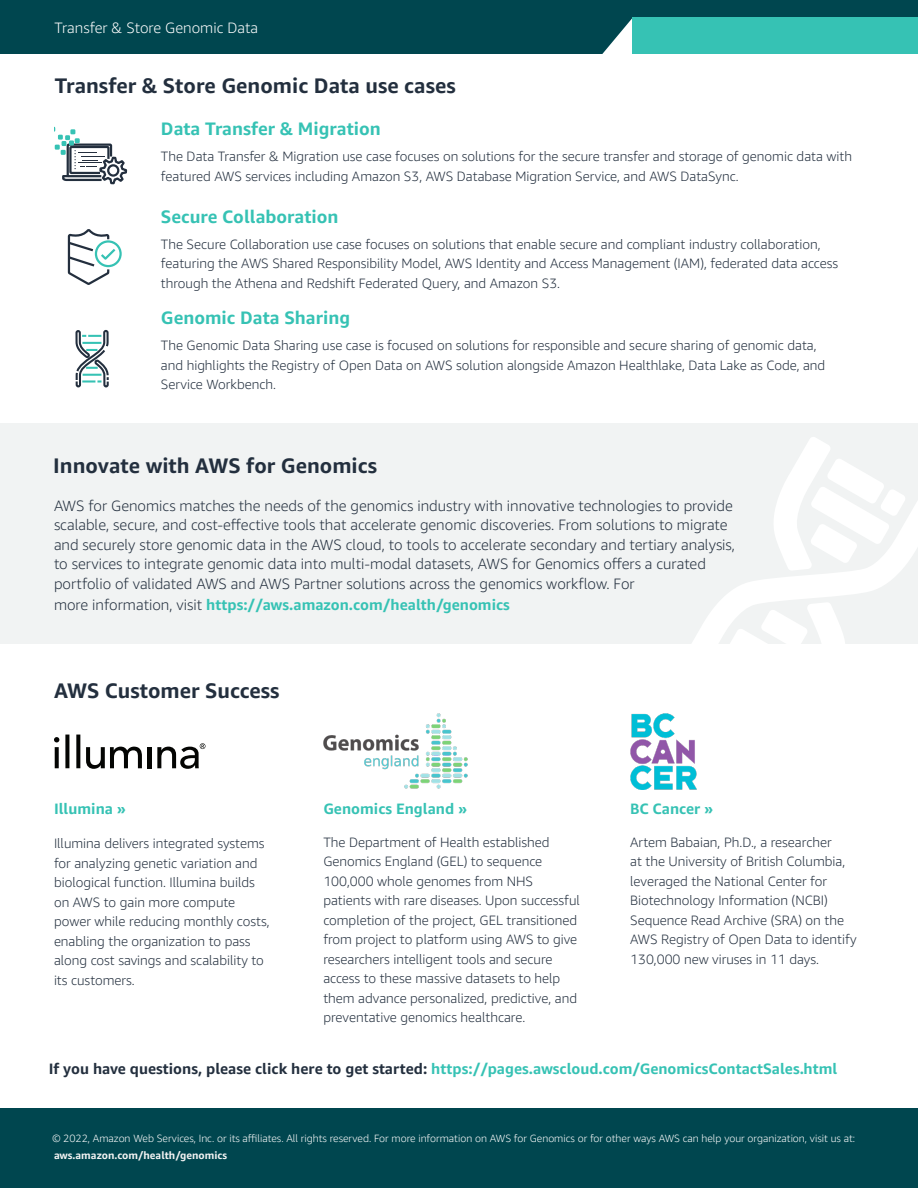
<style>
.page{position:relative;width:918px;height:1188px;background:#fff}
.page>*{position:absolute;margin:0;border:0;box-sizing:border-box;transform-origin:0 0}
.t1{font:700 21px "Amazon Ember";color:#232f3e}
.Paragraph_Style_1{font:700 18px "Amazon Ember";color:#36c2b4}
.Body_Copy{font:300 15px/19.5px "Amazon Ember";color:#232f3e}
.Body_Copy-2{font:700 15px "Amazon Ember";color:#36c2b4}
.t2{font:300 15px "Amazon Ember";color:#fff}
.Body_Copy-3{font:300 13.5px/19.5px "Amazon Ember";color:#232f3e}
.Body_copy{font:300 10.5px "Amazon Ember";color:#fff}
.Body_copy-2{font:700 10.5px "Amazon Ember";color:#f4f4f4}
.s1{font-weight:300;color:#232f3e}
.s2{color:#232f3e}
</style>
<div class="page">
<div style="left:0;top:423px;width:918px;height:221px;background:#f1f3f3"></div>
<div style="left:0;top:1108px;width:918px;height:80px;background:#00464f"></div>
<div style="left:0;top:0;width:918px;height:54px;background:#00464f"></div>
<svg style="left:692px;top:437px;width:226px;height:207px"></svg>
<svg style="left:55px;top:127px;width:73px;height:57px"></svg>
<div style="left:95px;top:240px;width:27px;height:27px;border:2px solid #36c2b4;border-radius:50%"></div>
<svg style="left:68px;top:229px;width:50px;height:56px"></svg>
<svg style="left:75px;top:330px;width:34px;height:58px"></svg>
<svg style="left:602px;top:17px;width:31px;height:37px"></svg>
<div style="left:633px;top:17px;width:285px;height:37px;background:#36c2b4"></div>
<img style="left:323px;top:714px;width:144px;height:74px">
<img style="left:630px;top:714px;width:67px;height:76px">
<svg style="left:55px;top:747px;width:4px;height:21px"></svg>
<svg style="left:65px;top:735px;width:4px;height:33px"></svg>
<svg style="left:76px;top:735px;width:4px;height:33px"></svg>
<svg style="left:86px;top:747px;width:56px;height:22px"></svg>
<hr style="left:147px;top:747px;width:4px;height:21px;background:#040503">
<svg style="left:54px;top:737px;width:5px;height:5px"></svg>
<svg style="left:157px;top:743px;width:48px;height:26px"></svg>
<p class="t2" style="left:55px;top:19px;width:205px">Transfer &amp; Store Genomic Data</p>
<p class="t1" style="left:55px;top:72px;width:403px">Transfer &amp; Store Genomic Data use cases</p>
<p class="Paragraph_Style_1" style="left:161px;top:117px;width:221px">Data Transfer &amp; Migration</p>
<p class="Body_Copy-3" style="left:161px;top:147px;width:693px">The Data Transfer &amp; Migration use case focuses on solutions for the secure transfer and storage of genomic data with featured AWS services including Amazon S3, AWS Database Migration Service, and AWS DataSync.</p>
<p class="Paragraph_Style_1" style="left:161px;top:205px;width:179px">Secure Collaboration</p>
<p class="Body_Copy-3" style="left:161px;top:234px;width:679px">The Secure Collaboration use case focuses on solutions that enable secure and compliant industry collaboration, featuring the AWS Shared Responsibility Model, AWS Identity and Access Management (IAM), federated data access through the Athena and Redshift Federated Query, and Amazon S3.</p>
<p class="Paragraph_Style_1" style="left:161px;top:306px;width:191px">Genomic Data Sharing</p>
<p class="Body_Copy-3" style="left:161px;top:336px;width:666px">The Genomic Data Sharing use case is focused on solutions for responsible and secure sharing of genomic data, and highlights the Registry of Open Data on AWS solution alongside Amazon Healthlake, Data Lake as Code, and<br>Service Workbench.</p>
<p class="t1" style="left:53px;top:453px;width:325px">Innovate with AWS for Genomics</p>
<p class="Body_Copy" style="left:54px;top:496px;width:683px">AWS for Genomics matches the needs of the genomics industry with innovative technologies to provide scalable, secure, and cost-effective tools that accelerate genomic discoveries. From solutions to migrate and securely store genomic data in the AWS cloud, to tools to accelerate secondary and tertiary analysis, to services to integrate genomic data into multi-modal datasets, AWS for Genomics offers a curated portfolio of validated AWS and AWS Partner solutions across the genomics workflow. For</p>
<p class="Body_Copy-2" style="left:54px;top:595px;width:457px"><span class="s1">more information, visit</span> https://aws.amazon.com/health/genomics</p>
<p class="t1" style="left:54px;top:678px;width:227px">AWS Customer Success</p>
<p class="Body_Copy-2" style="left:54px;top:800px;width:74px">Illumina »</p>
<p class="Body_Copy-3" style="left:54px;top:834px;width:217px">Illumina delivers integrated systems for analyzing genetic variation and biological function. Illumina builds on AWS to gain more compute power while reducing monthly costs, enabling the organization to pass along cost savings and scalability to its customers.</p>
<p class="Body_Copy-2" style="left:323px;top:800px;width:146px">Genomics England »</p>
<p class="Body_Copy-3" style="left:323px;top:832px;width:258px">The Department of Health established Genomics England (GEL) to sequence 100,000 whole genomes from NHS patients with rare diseases. Upon successful completion of the project, GEL transitioned from project to platform using AWS to give researchers intelligent tools and secure access to these massive datasets to help them advance personalized, predictive, and preventative genomics healthcare.</p>
<p class="Body_Copy-2" style="left:630px;top:800px;width:85px">BC Cancer »</p>
<p class="Body_Copy-3" style="left:630px;top:832px;width:228px">Artem Babaian, Ph.D., a researcher<br>at the University of British Columbia, leveraged the National Center for Biotechnology Information (NCBI)<br>Sequence Read Archive (SRA) on the AWS Registry of Open Data to identify 130,000 new viruses in 11 days.</p>
<p class="Body_Copy-2" style="left:49px;top:1060px;width:790px"><span class="s2">If you have questions, please click here to get started:</span> https://pages.awscloud.com/GenomicsContactSales.html</p>
<p class="Body_copy" style="left:52px;top:1132px;width:804px">© 2022, Amazon Web Services, Inc. or its affiliates. All rights reserved. For more information on AWS for Genomics or for other ways AWS can help your organization, visit us at:</p>
<p class="Body_copy-2" style="left:54px;top:1148px;width:175px">aws.amazon.com/health/genomics</p>
</div>
